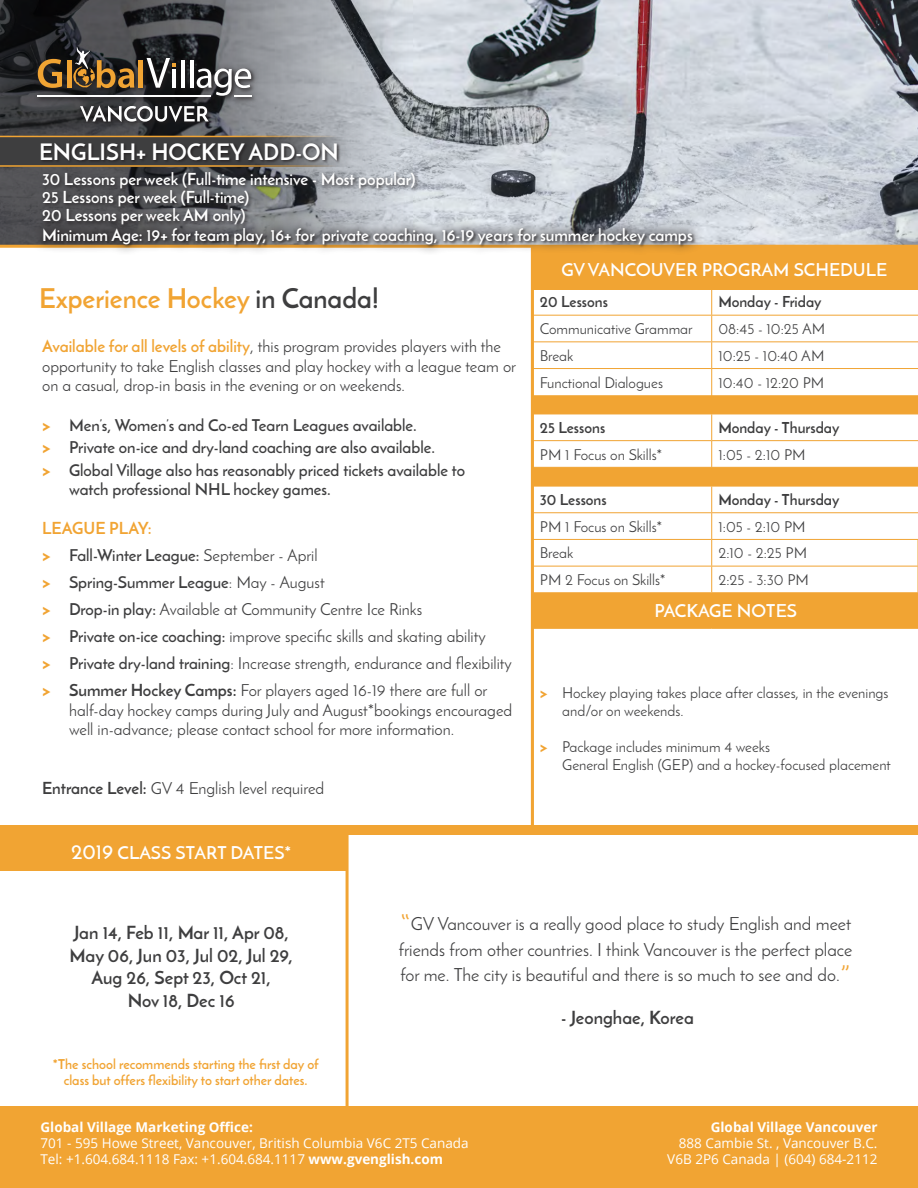
<style>
.page{position:relative;width:918px;height:1188px;background:#fff}
.page>*{position:absolute;margin:0;border:0;box-sizing:border-box;transform-origin:0 0}
.t1{font:700 27px "Josefin Sans";color:#f1a433}
.t2{font:700 22.5px "Josefin Sans";color:#fff}
.t3{font:18px/25.5px "Josefin Sans";color:#3e3e3f;text-align:justify}
.t4{font:700 18px/22.5px "Josefin Sans";color:#3e3e3f;text-align:center}
.t5{font:600 18px "Josefin Sans";color:#fff}
.t6{font:16.5px/19.5px "Josefin Sans";color:#3e3e3f}
.t7{font:600 16.5px/22.5px "Josefin Sans";color:#3e3e3f}
.t8{font:700 16.5px "Josefin Sans";color:#fff}
.t9{font:700 16.5px "Josefin Sans";color:#f1a433}
.t10{font:15px/18px "Josefin Sans";color:#3e3e3f}
.t11{font:700 15px "Josefin Sans";color:#3e3e3f}
.t12{font:13.5px "Open Sans";color:#fff}
.t13{font:700 13.5px/16.2px "Josefin Sans";color:#f1a433;text-align:center}
.t14{font:700 13.5px "Open Sans";color:#fff}
.s1{color:#3e3e3f}
.s2{font-weight:700;color:#f1a433}
.s3{font-weight:600}
.s4{font-weight:700}
.s5{font-size:21px}
.s6{font-size:37.5px;color:#f1a433}
</style>
<div class="page">
<div style="left:534px;top:593px;width:384px;height:35px;background:#f1a433"></div>
<hr style="left:533px;top:628px;width:179px;height:1px;background:#f1a433">
<hr style="left:712px;top:628px;width:206px;height:1px;background:#f1a433">
<svg style="left:534px;top:290px;width:384px;height:302px"></svg>
<hr style="left:533px;top:592px;width:179px;height:1px;background:#f1a433">
<hr style="left:712px;top:592px;width:206px;height:1px;background:#f1a433">
<img style="left:840px;top:0;width:78px;height:245px">
<svg style="left:0;top:0;width:840px;height:245px;background:#a4a8ae"></svg>
<div style="left:533px;top:246px;width:385px;height:44px;background:#f1a433"></div>
<div style="left:0;top:1106px;width:918px;height:82px;background:#f1a433"></div>
<div style="left:0;top:825px;width:918px;height:10px;background:#f1a433"></div>
<hr style="left:531px;top:246px;width:3px;height:579px;background:#f1a433">
<svg style="left:0;top:137px;width:370px;height:28px;background:#636364"></svg>
<div style="left:40px;top:142px;width:301px;height:23px;background:#231f20;opacity:.75"></div>
<div style="left:41px;top:171px;width:379px;height:59px;background:#231f20;opacity:.75"></div>
<hr style="left:0;top:136px;width:370px;height:1px;background:#f1a433">
<hr style="left:0;top:165px;width:370px;height:2px;background:#f1a433">
<div style="left:36px;top:46px;width:221px;height:81px;background:#231f20;opacity:.75"></div>
<div style="left:34px;top:41px;width:226px;height:82px;background:#231f20;opacity:.75"></div>
<hr style="left:38px;top:95px;width:173px;height:2px;background:#fff">
<hr style="left:181px;top:60px;width:3px;height:28px;background:#fff">
<hr style="left:190px;top:60px;width:3px;height:28px;background:#fff">
<svg style="left:197px;top:69px;width:54px;height:28px"></svg>
<svg style="left:147px;top:58px;width:29px;height:30px"></svg>
<svg style="left:38px;top:59px;width:24px;height:29px"></svg>
<div style="left:67px;top:60px;width:5px;height:28px;background:#f1a433"></div>
<svg style="left:73px;top:46px;width:61px;height:42px;background:#655238"></svg>
<div style="left:138px;top:60px;width:5px;height:28px;background:#f1a433"></div>
<svg style="left:80px;top:105px;width:129px;height:17px"></svg>
<hr style="left:346px;top:833px;width:3px;height:273px;background:#f1a433">
<div style="left:0;top:834px;width:347px;height:36px;background:#f1a433"></div>
<hr style="left:0;top:245px;width:918px;height:3px;background:#f1a433">
<div style="left:31px;top:216px;width:673px;height:40px;background:#231f20;opacity:.75"></div>
<p class="t2" style="left:39px;top:138px;width:301px">ENGLISH+ HOCKEY ADD-ON</p>
<p class="t8" style="left:42px;top:169px;width:375px">30 Lessons per week (Full-time intensive - Most popular)</p>
<p class="t8" style="left:42px;top:187px;width:209px">25 Lessons per week (Full-time)</p>
<p class="t8" style="left:42px;top:205px;width:205px">20 Lessons per week AM only)</p>
<p class="t8" style="left:42px;top:225px;width:652px">Minimum Age: 19+ for team play, 16+ for private coaching, 16-19 years for summer hockey camps</p>
<p class="t1" style="left:39px;top:282px;width:342px">Experience Hockey <span class="s1">in Canada!</span></p>
<p class="t6" style="left:42px;top:337px;width:475px"><span class="s2">Available for all levels of ability</span>, this program provides players with the opportunity to take English classes and play hockey with a league team or on a casual, drop-in basis in the evening or on weekends.</p>
<p class="t7" style="left:42px;top:413px;width:394px"><span class="s2">&gt;</span> Men’s, Women’s and Co-ed Tearn Leagues available.<br><span class="s2">&gt;</span> Private on-ice and dry-land coaching are also available.</p>
<p class="t7" style="left:69px;top:460px;width:398px;line-height:19.5px;text-indent:-27px"><span class="s2">&gt;</span> Global Village also has reasonably priced tickets available to watch professional NHL hockey games.</p>
<p class="t9" style="left:42px;top:518px;width:111px">LEAGUE PLAY:</p>
<p class="t6" style="left:42px;top:542px;width:471px;line-height:27px"><span class="s2">&gt;</span> <span class="s3">Fall-Winter League:</span> September - April<br><span class="s2">&gt;</span> <span class="s3">Spring-Summer League</span>: May - August<br><span class="s2">&gt;</span> <span class="s3">Drop-in play:</span> Available at Community Centre Ice Rinks<br><span class="s2">&gt;</span> <span class="s3">Private on-ice coaching:</span> improve specific skills and skating ability<br><span class="s2">&gt;</span> <span class="s3">Private dry-land training</span>: Increase strength, endurance and flexibility</p>
<p class="t6" style="left:69px;top:680px;width:445px;text-indent:-27px"><span class="s2">&gt;</span> <span class="s4">Summer Hockey Camps:</span> For players aged 16-19 there are full or half-day hockey camps during July and August*bookings encouraged well in-advance; please contact school for more information.</p>
<p class="t6" style="left:42px;top:778px;width:284px"><span class="s4">Entrance Level:</span> GV 4 English level required</p>
<p class="t5" style="left:71px;top:841px;width:222px"><span class="s5">2019</span> CLASS START DATES*</p>
<p class="t5" style="left:561px;top:258px;width:327px">GV VANCOUVER PROGRAM SCHEDULE</p>
<p class="t11" style="left:540px;top:293px;width:70px">20 Lessons</p>
<p class="t11" style="left:718px;top:293px;width:105px">Monday - Friday</p>
<p class="t10" style="left:540px;top:320px;width:154px">Communicative Grammar</p>
<p class="t10" style="left:718px;top:320px;width:108px">08:45 - 10:25 AM</p>
<p class="t10" style="left:540px;top:346px;width:35px">Break</p>
<p class="t10" style="left:718px;top:346px;width:108px">10:25 - 10:40 AM</p>
<p class="t10" style="left:540px;top:373px;width:125px">Functional Dialogues</p>
<p class="t10" style="left:718px;top:373px;width:107px">10:40 - 12:20 PM</p>
<p class="t11" style="left:540px;top:418px;width:67px">25 Lessons</p>
<p class="t11" style="left:718px;top:418px;width:122px">Monday - Thursday</p>
<p class="t10" style="left:540px;top:445px;width:124px">PM 1 Focus on Skills*</p>
<p class="t10" style="left:718px;top:445px;width:89px">1:05 - 2:10 PM</p>
<p class="t11" style="left:540px;top:490px;width:68px">30 Lessons</p>
<p class="t11" style="left:718px;top:490px;width:122px">Monday - Thursday</p>
<p class="t10" style="left:540px;top:517px;width:124px">PM 1 Focus on Skills*</p>
<p class="t10" style="left:718px;top:517px;width:89px">1:05 - 2:10 PM</p>
<p class="t10" style="left:540px;top:544px;width:35px">Break</p>
<p class="t10" style="left:718px;top:544px;width:90px">2:10 - 2:25 PM</p>
<p class="t10" style="left:540px;top:571px;width:127px">PM 2 Focus on Skills*</p>
<p class="t10" style="left:718px;top:571px;width:92px">2:25 - 3:30 PM</p>
<p class="t5" style="left:654px;top:600px;width:144px">PACKAGE NOTES</p>
<p class="t10" style="left:562px;top:684px;width:328px;text-indent:-22px"><span class="s2">&gt;</span> Hockey playing takes place after classes, in the evenings and/or on weekends.</p>
<p class="t10" style="left:562px;top:738px;width:330px;text-indent:-22px"><span class="s2">&gt;</span> Package includes minimum 4 weeks<br>General English (GEP) and a hockey-focused placement</p>
<p class="t4" style="left:70px;top:921px;width:225px">Jan 14, Feb 11, Mar 11, Apr 08,<br>May 06, Jun 03, Jul 02, Jul 29,<br>Aug 26, Sept 23, Oct 21,<br>Nov 18, Dec 16</p>
<p class="t13" style="left:53px;top:1056px;width:267px">*The school recommends starting the first day of class but offers flexibility to start other dates.</p>
<p class="t3" style="left:399px;top:911px;width:455px"><span class="s6">“</span>GV Vancouver is a really good place to study English and meet friends from other countries. I think Vancouver is the perfect place for me. The city is beautiful and there is so much to see and do.<span class="s6">”</span></p>
<p class="t4" style="left:561px;top:1007px;width:134px">- Jeonghae, Korea</p>
<p class="t14" style="left:40px;top:1118px;width:214px">Global Village Marketing Office:</p>
<p class="t12" style="left:40px;top:1134px;width:430px">701 - 595 Howe Street, Vancouver, British Columbia V6C 2T5 Canada</p>
<p class="t12" style="left:40px;top:1150px;width:404px">Tel: +1.604.684.1118 Fax: +1.604.684.1117 <span class="s4">www.gvenglish.com</span></p>
<p class="t14" style="left:711px;top:1118px;width:168px">Global Village Vancouver</p>
<p class="t12" style="left:679px;top:1134px;width:200px">888 Cambie St. , Vancouver B.C.</p>
<p class="t12" style="left:667px;top:1150px;width:212px">V6B 2P6 Canada | (604) 684-2112</p>
</div>
